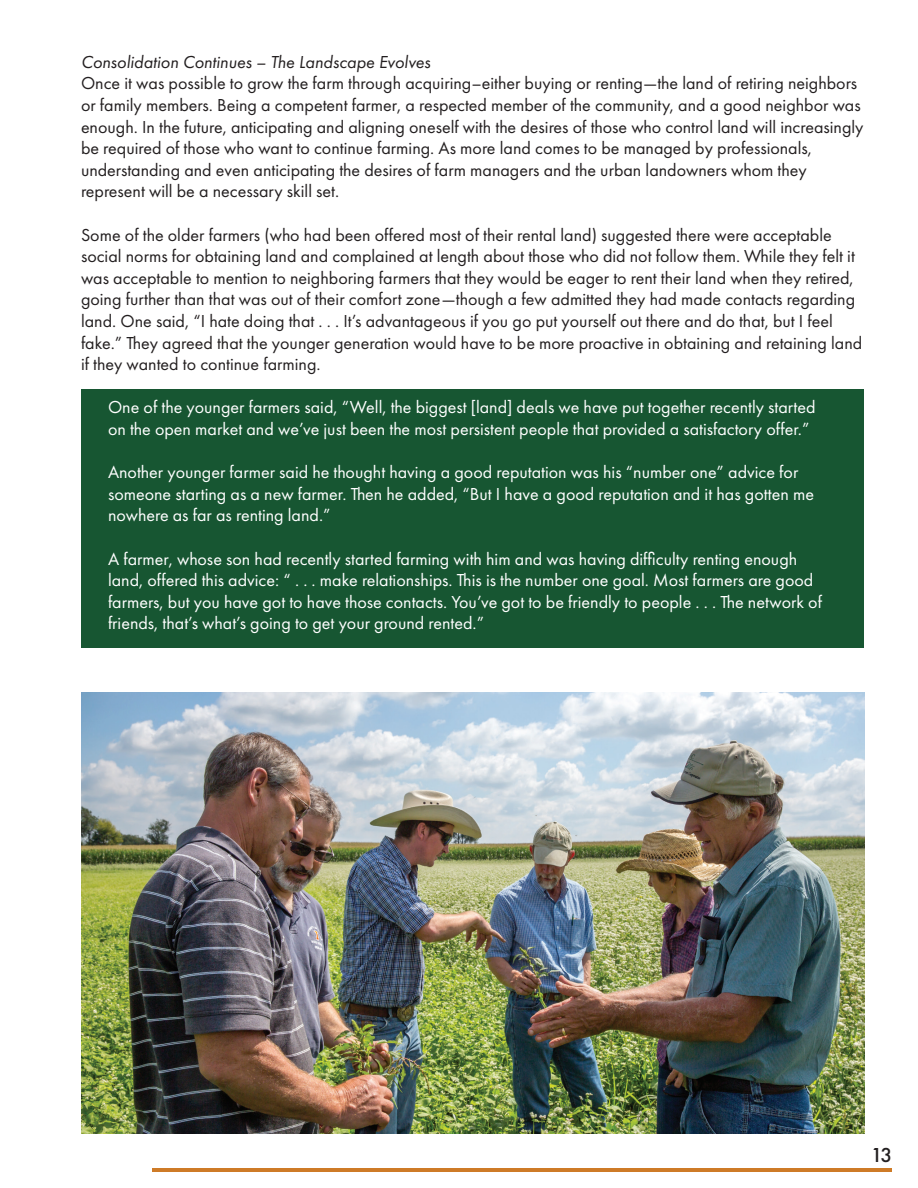
<style>
.page{position:relative;width:918px;height:1188px;background:#fff}
.page>*{position:absolute;margin:0;border:0;box-sizing:border-box;transform-origin:0 0}
.t1{font:500 21px "Futura PT";color:#231f20}
.t2{font:18px/21.6px "Futura PT";color:#231f20}
.t3{font:18px/21.6px "Futura PT";color:#fff}
.t4{font:italic 18px "Futura PT";color:#231f20}
</style>
<div class="page">
<div style="left:82px;top:389px;width:782px;height:259px;background:#175632"></div>
<hr style="left:152px;top:1169px;width:740px;height:3px;background:#ce7b27">
<img style="left:82px;top:692px;width:783px;height:442px">
<p class="t4" style="left:81px;top:51px;width:351px">Consolidation Continues – The Landscape Evolves</p>
<p class="t2" style="left:81px;top:72px;width:784px">Once it was possible to grow the farm through acquiring–either buying or renting—the land of retiring neighbors or family members. Being a competent farmer, a respected member of the community, and a good neighbor was enough. In the future, anticipating and aligning oneself with the desires of those who control land will increasingly be required of those who want to continue farming. As more land comes to be managed by professionals, understanding and even anticipating the desires of farm managers and the urban landowners whom they represent will be a necessary skill set.</p>
<p class="t2" style="left:81px;top:224px;width:783px">Some of the older farmers (who had been offered most of their rental land) suggested there were acceptable social norms for obtaining land and complained at length about those who did not follow them. While they felt it was acceptable to mention to neighboring farmers that they would be eager to rent their land when they retired, going further than that was out of their comfort zone—though a few admitted they had made contacts regarding land. One said, “I hate doing that . . . It’s advantageous if you go put yourself out there and do that, but I feel fake.” They agreed that the younger generation would have to be more proactive in obtaining and retaining land if they wanted to continue farming.</p>
<p class="t3" style="left:108px;top:396px;width:709px">One of the younger farmers said, “Well, the biggest [land] deals we have put together recently started on the open market and we’ve just been the most persistent people that provided a satisfactory offer.”</p>
<p class="t3" style="left:108px;top:461px;width:708px">Another younger farmer said he thought having a good reputation was his “number one” advice for someone starting as a new farmer. Then he added, “But I have a good reputation and it has gotten me nowhere as far as renting land.”</p>
<p class="t3" style="left:108px;top:548px;width:716px">A farmer, whose son had recently started farming with him and was having difficulty renting enough land, offered this advice: “ . . . make relationships. This is the number one goal. Most farmers are good farmers, but you have got to have those contacts. You’ve got to be friendly to people . . . The network of friends, that’s what’s going to get your ground rented.”</p>
<p class="t1" style="left:871px;top:1142px;width:23px">13</p>
</div>
